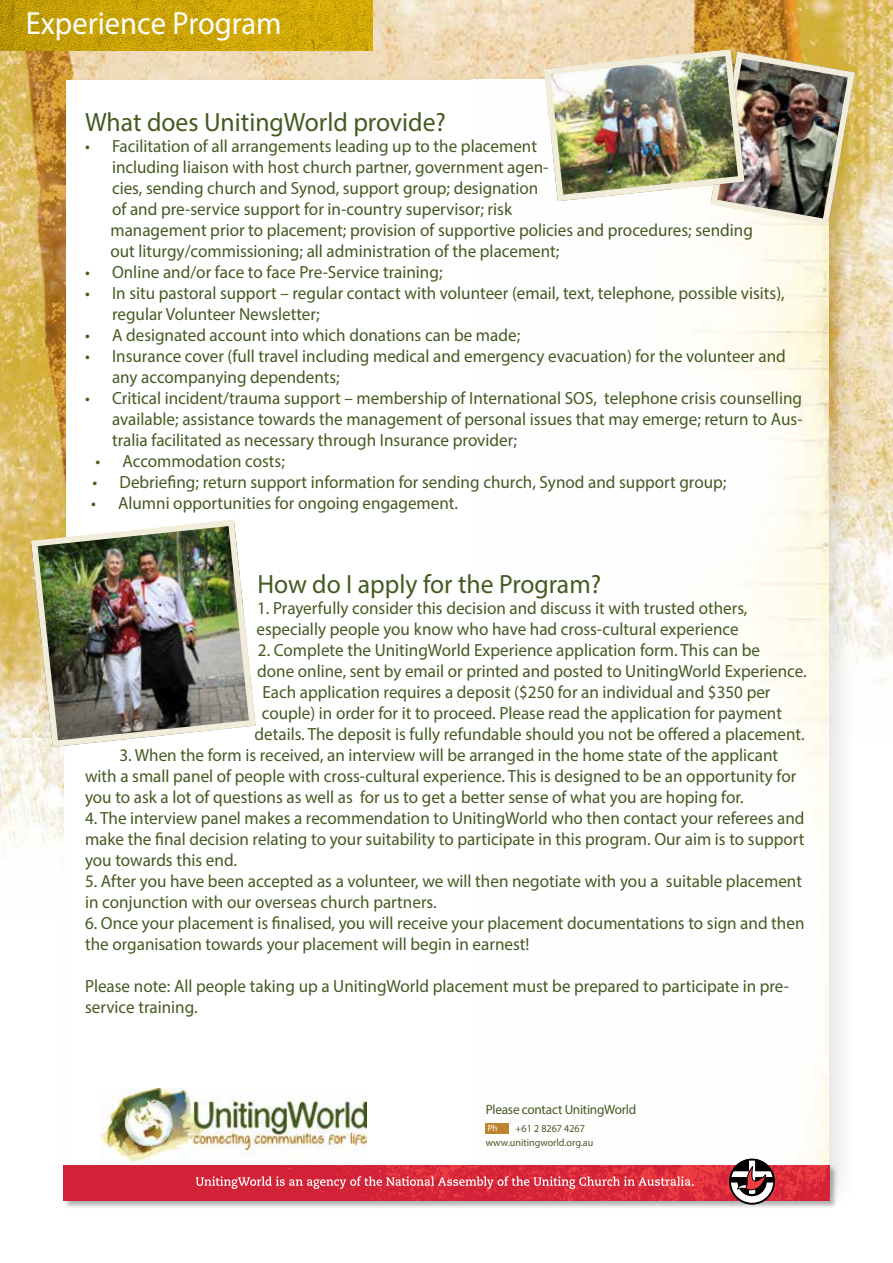
<style>
.page{position:relative;width:893px;height:1263px;background:#fff}
.page>*{position:absolute;margin:0;border:0;box-sizing:border-box;transform-origin:0 0}
.t1{font:32.25px "Myriad Pro";color:#fff;scale:.95 1}
.t2{font:26.4px "Myriad Pro";color:#455a21}
.t3{font:17.7px/21px "Myriad Pro";color:#455a21}
.t4{font:13.5px "Myriad Pro";letter-spacing:-.015em;color:#455a21}
.t5{font:10.5px "Myriad Pro";color:#455a21;scale:.96 1}
.t6{font:10.35px "Myriad Pro";color:#455a21}
.t7{font:9px "Myriad Pro";color:#fff}
</style>
<div class="page">
<img style="left:0;top:737px;width:57px;height:112px">
<img style="left:0;top:0;width:893px;height:737px">
<div style="left:57px;top:71px;width:801px;height:1141px;background:#000;opacity:.1"></div>
<div style="left:66px;top:80px;width:762px;height:1102px;background:#fff"></div>
<img style="left:485px;top:229px;width:343px;height:935px">
<img style="left:100px;top:1088px;width:267px;height:75px">
<div style="left:63px;top:1164px;width:775px;height:45px;background:#000;opacity:.3"></div>
<img style="left:64px;top:1165px;width:765px;height:35px">
<svg style="left:196px;top:1176px;width:498px;height:13px;background:#df5665"></svg>
<svg style="left:729px;top:1159px;width:46px;height:46px"></svg>
<img style="left:0;top:0;width:372px;height:50px">
<div style="left:486px;top:1123px;width:23px;height:10px;background:#be842f"></div>
<img style="left:541px;top:46px;width:317px;height:183px">
<img style="left:31px;top:522px;width:225px;height:225px">
<div style="left:31px;top:520px;width:224px;height:227px;border:6px solid #f2eddb;border-radius:21px"></div>
<h1 class="t1" style="left:26px;top:3px;width:271px">Experience Program</h1>
<h2 class="t2" style="left:85px;top:106px;width:362px">What does UnitingWorld provide?</h2>
<p class="t3" style="left:110px;top:135px;width:644px;text-indent:-25px">• Facilitation of all arrangements leading up to the placement<br>including liaison with host church partner, government agen-<br>cies, sending church and Synod, support group; designation<br>of and pre-service support for in-country supervisor; risk<br>management prior to placement; provision of supportive policies and procedures; sending out liturgy/commissioning; all administration of the placement;</p>
<p class="t3" style="left:85px;top:261px;width:359px">• Online and/or face to face Pre-Service training;</p>
<p class="t3" style="left:112px;top:282px;width:674px;text-indent:-27px">• In situ pastoral support – regular contact with volunteer (email, text, telephone, possible visits), regular Volunteer Newsletter;</p>
<p class="t3" style="left:85px;top:324px;width:437px">• A designated account into which donations can be made;</p>
<p class="t3" style="left:112px;top:345px;width:675px;text-indent:-27px">• Insurance cover (full travel including medical and emergency evacuation) for the volunteer and any accompanying dependents;</p>
<p class="t3" style="left:112px;top:387px;width:692px;text-align:justify;text-indent:-27px">• Critical incident/trauma support – membership of International SOS, telephone crisis counselling available; assistance towards the management of personal issues that may emerge; return to Aus&shy;tralia facilitated as necessary through Insurance provider;</p>
<p class="t3" style="left:96px;top:450px;width:191px">• Accommodation costs;</p>
<p class="t3" style="left:93px;top:471px;width:635px">• Debriefing; return support information for sending church, Synod and support group;</p>
<p class="t3" style="left:91px;top:492px;width:368px">• Alumni opportunities for ongoing engagement.</p>
<h2 class="t2" style="left:257px;top:568px;width:345px">How do I apply for the Program?</h2>
<p class="t3" style="left:256px;top:597px;width:493px">1. Prayerfully consider this decision and discuss it with trusted others, especially people you know who have had cross-cultural experience</p>
<p class="t3" style="left:258px;top:639px;width:504px">2. Complete the UnitingWorld Experience application form. This can be</p>
<p class="t3" style="left:257px;top:660px;width:551px">done online, sent by email or printed and posted to UnitingWorld Experience.</p>
<p class="t3" style="left:262px;top:681px;width:510px">Each application requires a deposit ($250 for an individual and $350 per</p>
<p class="t3" style="left:262px;top:702px;width:522px">couple) in order for it to proceed. Please read the application for payment</p>
<p class="t3" style="left:255px;top:723px;width:552px">details. The deposit is fully refundable should you not be offered a placement.</p>
<p class="t3" style="left:85px;top:744px;width:713px;text-indent:35px">3. When the form is received, an interview will be arranged in the home state of the applicant with a small panel of people with cross-cultural experience. This is designed to be an opportunity for you to ask a lot of questions as well as for us to get a better sense of what you are hoping for.</p>
<p class="t3" style="left:85px;top:807px;width:721px;text-align:justify">4. The interview panel makes a recommendation to UnitingWorld who then contact your referees and make the final decision relating to your suitability to participate in this program. Our aim is to support you towards this end.</p>
<p class="t3" style="left:85px;top:870px;width:718px">5. After you have been accepted as a volunteer, we will then negotiate with you a suitable placement in conjunction with our overseas church partners.</p>
<p class="t3" style="left:85px;top:912px;width:721px">6. Once your placement is finalised, you will receive your placement documentations to sign and then the organisation towards your placement will begin in earnest!</p>
<p class="t3" style="left:85px;top:975px;width:706px">Please note: All people taking up a UnitingWorld placement must be prepared to participate in pre&shy;service training.</p>
<p class="t4" style="left:486px;top:1101px;width:152px">Please contact UnitingWorld</p>
<p class="t7" style="left:488px;top:1122px;width:11px">Ph</p>
<p class="t5" style="left:515px;top:1122px;width:74px">+61 2 8267 4267</p>
<p class="t6" style="left:486px;top:1136px;width:109px">www.unitingworld.org.au</p>
</div>
